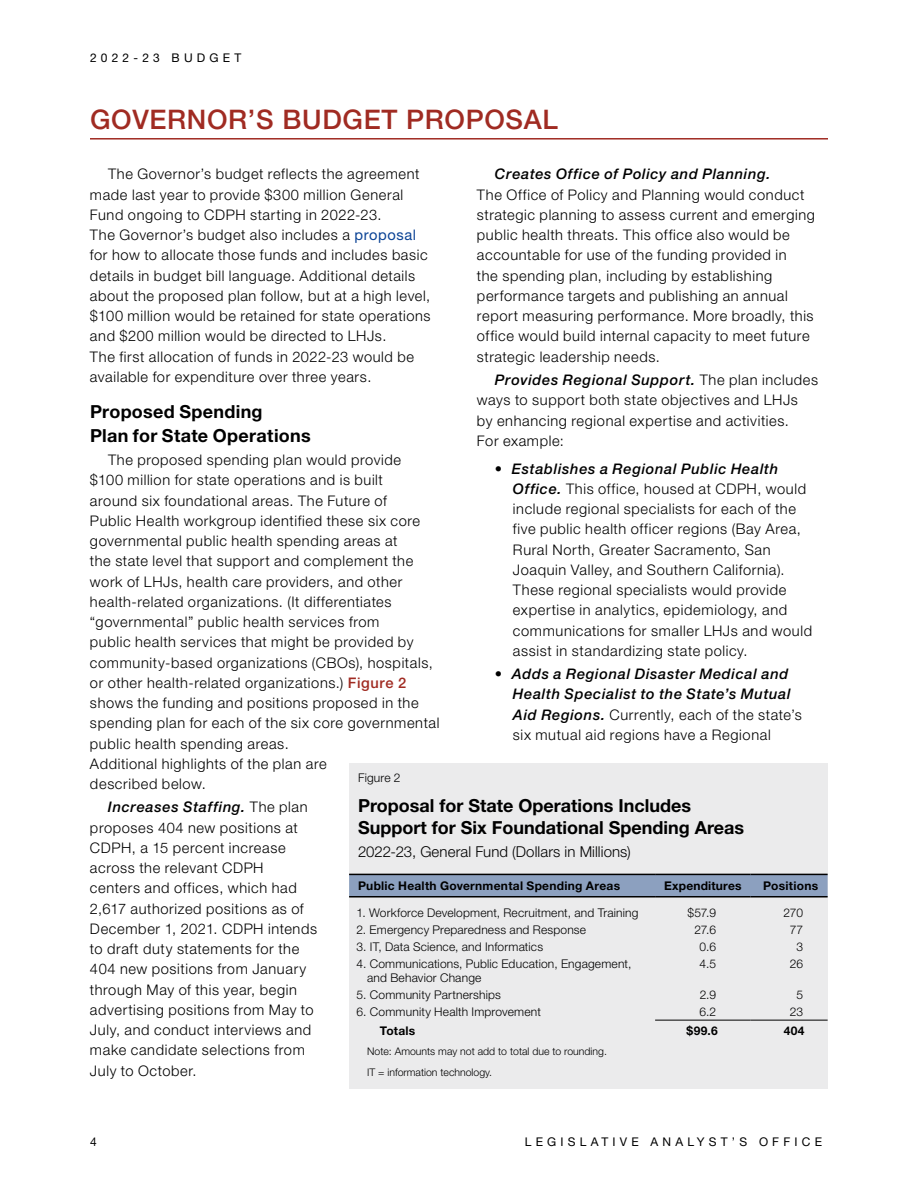
<style>
.page{position:relative;width:918px;height:1188px;background:#fff}
.page>*{position:absolute;margin:0;border:0;box-sizing:border-box;transform-origin:0 0}
.t1{font:500 27px "Helvetica Neue LT";letter-spacing:.025em;color:#a02b22}
.t2{font:700 18px/24px "Helvetica Neue LT";color:#000}
.t3{font:300 15px "Helvetica Neue LT";letter-spacing:.005em;color:#000}
.t4{font:300 14.7px/20.2px "Helvetica Neue LT";letter-spacing:.04em;color:#000}
.t5{font:italic 500 14.7px/20.2px "Helvetica Neue LT";letter-spacing:.045em;color:#000}
.t6{font:300 12px/14.4px "Helvetica Neue LT";letter-spacing:.015em;color:#000}
.t7{font:700 12px "Helvetica Neue LT";letter-spacing:.02em;color:#000}
.t8{font:12px "Helvetica Neue LT";letter-spacing:.35em;color:#000}
.t9{font:300 10.5px/21.1px "Helvetica Neue LT";color:#000}
.s1{font-weight:400;color:#0b4395}
.s2{font-weight:500;color:#a02b22}
.s3{font-weight:500;font-style:italic}
.s4{font-weight:500}
.s5{font-style:normal}
.s6{font-weight:300;font-style:normal}
</style>
<div class="page">
<hr style="left:90px;top:138px;width:738px;height:2px;background:#a02b22">
<div style="left:349px;top:763px;width:479px;height:326px;background:#ebebec"></div>
<div style="left:349px;top:875px;width:479px;height:21px;background:#8ca0bf"></div>
<hr style="left:349px;top:874px;width:306px;height:1px;background:#000">
<hr style="left:655px;top:874px;width:96px;height:1px;background:#000">
<hr style="left:751px;top:874px;width:77px;height:1px;background:#000">
<hr style="left:349px;top:896px;width:306px;height:2px;background:#000">
<hr style="left:655px;top:896px;width:96px;height:2px;background:#000">
<hr style="left:751px;top:896px;width:77px;height:2px;background:#000">
<hr style="left:655px;top:1020px;width:96px;height:1px;background:#000">
<hr style="left:751px;top:1020px;width:77px;height:1px;background:#000">
<p class="t8" style="left:90px;top:50px;width:153px">2022-23 BUDGET</p>
<h1 class="t1" style="left:90px;top:103px;width:470px">GOVERNOR’S BUDGET PROPOSAL</h1>
<p class="t4" style="left:90px;top:164px;width:342px;text-indent:18px">The Governor’s budget reflects the agreement made last year to provide $300 million General Fund ongoing to CDPH starting in 2022-23.<br>The Governor’s budget also includes a <span class="s1">proposal </span>for how to allocate those funds and includes basic details in budget bill language. Additional details about the proposed plan follow, but at a high level, $100 million would be retained for state operations and $200 million would be directed to LHJs.<br>The first allocation of funds in 2022-23 would be available for expenditure over three years.</p>
<p class="t2" style="left:90px;top:399px;width:222px">Proposed Spending<br>Plan for State Operations</p>
<p class="t4" style="left:90px;top:449px;width:351px;text-indent:18px">The proposed spending plan would provide<br>$100 million for state operations and is built<br>around six foundational areas. The Future of<br>Public Health workgroup identified these six core governmental public health spending areas at<br>the state level that support and complement the work of LHJs, health care providers, and other health-related organizations. (It differentiates “governmental” public health services from<br>public health services that might be provided by community-based organizations (CBOs), hospitals, or other health-related organizations.) <span class="s2">Figure 2 </span>shows the funding and positions proposed in the spending plan for each of the six core governmental public health spending areas.<br>Additional highlights of the plan are<br>described below.</p>
<p class="t4" style="left:90px;top:797px;width:229px;text-indent:18px"><span class="s3">Increases Staffing.</span> The plan proposes 404 new positions at<br>CDPH, a 15 percent increase across the relevant CDPH centers and offices, which had<br>2,617 authorized positions as of<br>December 1, 2021. CDPH intends to draft duty statements for the<br>404 new positions from January through May of this year, begin advertising positions from May to<br>July, and conduct interviews and make candidate selections from<br>July to October.</p>
<p class="t5" style="left:495px;top:164px;width:277px">Creates Office of Policy and Planning.</p>
<p class="t4" style="left:477px;top:184px;width:340px">The Office of Policy and Planning would conduct strategic planning to assess current and emerging public health threats. This office also would be accountable for use of the funding provided in<br>the spending plan, including by establishing performance targets and publishing an annual report measuring performance. More broadly, this office would build internal capacity to meet future strategic leadership needs.</p>
<p class="t4" style="left:477px;top:369px;width:343px;text-indent:18px"><span class="s3">Provides Regional Support.</span> The plan includes ways to support both state objectives and LHJs<br>by enhancing regional expertise and activities.<br>For example:</p>
<p class="t4" style="left:513px;top:458px;width:301px;text-indent:-18px"><span class="s4">•</span> <span class="s3">Establishes a Regional Public Health Office.</span> This office, housed at CDPH, would include regional specialists for each of the five public health officer regions (Bay Area, Rural North, Greater Sacramento, San Joaquin Valley, and Southern California).<br>These regional specialists would provide expertise in analytics, epidemiology, and communications for smaller LHJs and would assist in standardizing state policy.</p>
<p class="t5" style="left:513px;top:664px;width:290px;text-indent:-18px"><span class="s5">•</span> Adds a Regional Disaster Medical and Health Specialist to the State’s Mutual Aid Regions. <span class="s6">Currently, each of the state’s six mutual aid regions have a Regional</span></p>
<p class="t6" style="left:358px;top:770px;width:44px">Figure 2</p>
<p class="t2" style="left:358px;top:795px;width:388px;line-height:21.6px">Proposal for State Operations Includes<br>Support for Six Foundational Spending Areas</p>
<p class="t3" style="left:358px;top:842px;width:274px">2022-23, General Fund (Dollars in Millions)</p>
<p class="t7" style="left:358px;top:879px;width:264px">Public Health Governmental Spending Areas</p>
<p class="t7" style="left:664px;top:879px;width:79px">Expenditures</p>
<p class="t7" style="left:763px;top:879px;width:57px">Positions</p>
<p class="t6" style="left:357px;top:905px;width:283px">1. Workforce Development, Recruitment, and Training</p>
<p class="t6" style="left:687px;top:905px;width:30px">$57.9</p>
<p class="t6" style="left:784px;top:905px;width:21px">270</p>
<p class="t6" style="left:357px;top:922px;width:231px">2. Emergency Preparedness and Response</p>
<p class="t6" style="left:694px;top:922px;width:23px">27.6</p>
<p class="t6" style="left:790px;top:922px;width:15px">77</p>
<p class="t6" style="left:357px;top:939px;width:188px">3. IT, Data Science, and Informatics</p>
<p class="t6" style="left:700px;top:939px;width:18px">0.6</p>
<p class="t6" style="left:796px;top:939px;width:8px">3</p>
<p class="t6" style="left:367px;top:956px;width:266px;text-indent:-10px">4. Communications, Public Education, Engagement, and Behavior Change</p>
<p class="t6" style="left:700px;top:956px;width:18px">4.5</p>
<p class="t6" style="left:790px;top:956px;width:15px">26</p>
<p class="t6" style="left:357px;top:988px;width:146px">5. Community Partnerships</p>
<p class="t6" style="left:700px;top:988px;width:18px">2.9</p>
<p class="t6" style="left:796px;top:988px;width:8px">5</p>
<p class="t6" style="left:357px;top:1005px;width:186px">6. Community Health Improvement</p>
<p class="t6" style="left:699px;top:1005px;width:18px">6.2</p>
<p class="t6" style="left:790px;top:1005px;width:15px">23</p>
<p class="t7" style="left:380px;top:1023px;width:37px">Totals</p>
<p class="t7" style="left:687px;top:1023px;width:33px">$99.6</p>
<p class="t7" style="left:784px;top:1023px;width:22px">404</p>
<p class="t9" style="left:367px;top:1040px;width:241px">Note: Amounts may not add to total due to rounding.<br>IT = information technology.</p>
<p class="t8" style="left:90px;top:1134px;width:8px">4</p>
<p class="t8" style="left:525px;top:1134px;width:299px">LEGISLATIVE ANALYST’S OFFICE</p>
</div>
